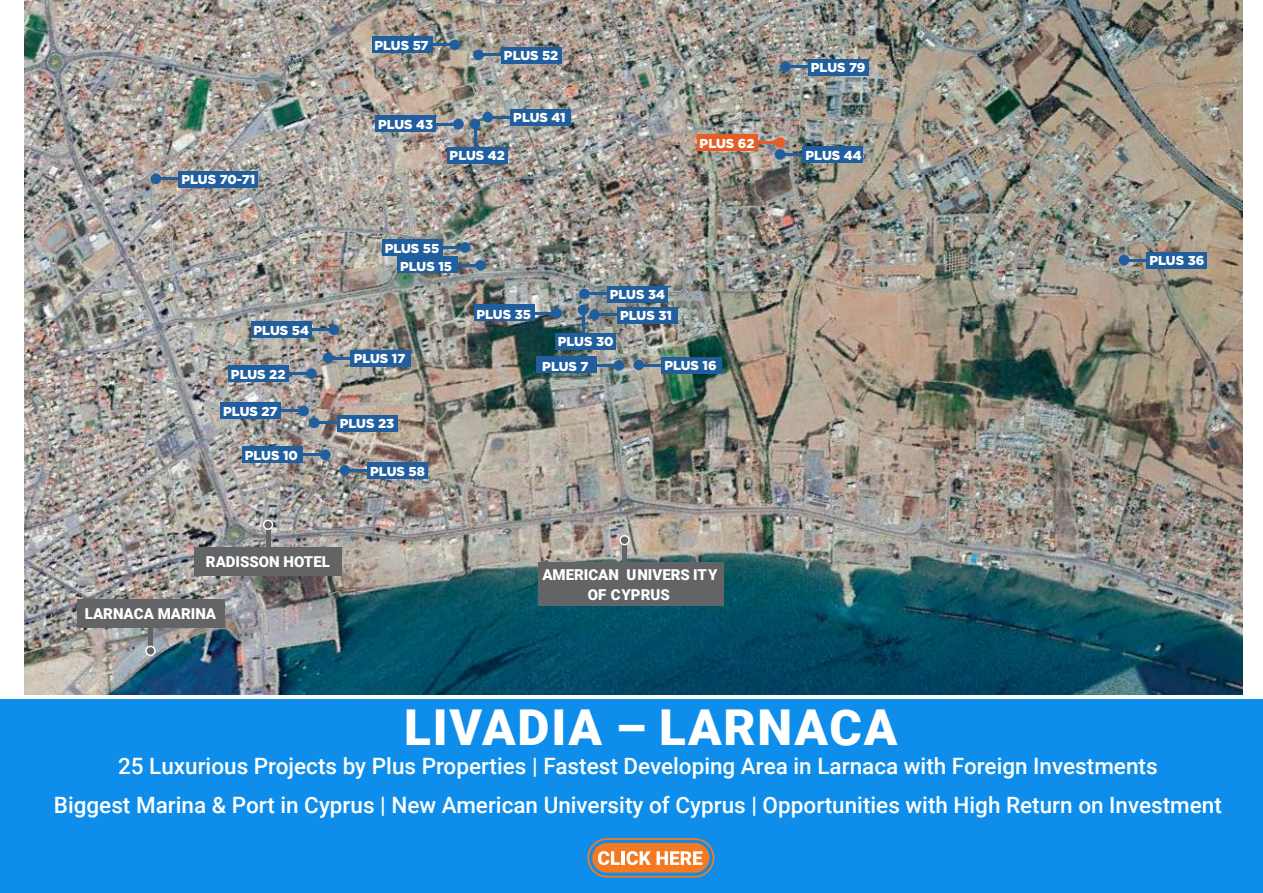
<style>
.page{position:relative;width:1263px;height:893px;background:#fff}
.page>*{position:absolute;margin:0;border:0;box-sizing:border-box;transform-origin:0 0}
.t1{font:900 49.5px "Roboto";letter-spacing:.035em;color:#fff}
.t2{font:500 22.5px/39px "Roboto";color:#fff;text-align:center}
.t3{font:900 15px/19.5px "Roboto";color:#fff;text-align:center}
.t4{font:900 12.9px/18px "Gotham";color:#fff}
</style>
<div class="page">
<img style="left:25px;top:0;width:952px;height:695px">
<img style="left:977px;top:0;width:265px;height:695px">
<div style="left:1119px;top:255px;width:10px;height:10px;background:#215e9e;border-radius:50%"></div>
<hr style="left:1124px;top:259px;width:57px;height:3px;background:#215e9e">
<div style="left:1146px;top:252px;width:61px;height:17px;background:#215e9e"></div>
<div style="left:775px;top:149px;width:10px;height:11px;background:#215e9e;border-radius:50%"></div>
<hr style="left:780px;top:153px;width:57px;height:3px;background:#215e9e">
<div style="left:802px;top:147px;width:61px;height:16px;background:#215e9e"></div>
<div style="left:780px;top:61px;width:11px;height:11px;background:#215e9e;border-radius:50%"></div>
<hr style="left:785px;top:65px;width:58px;height:3px;background:#215e9e">
<div style="left:808px;top:59px;width:60px;height:16px;background:#215e9e"></div>
<div style="left:775px;top:137px;width:10px;height:11px;background:#e65e25;border-radius:50%"></div>
<hr style="left:723px;top:141px;width:57px;height:3px;background:#e65e25">
<div style="left:697px;top:134px;width:61px;height:16px;background:#e65e25"></div>
<div style="left:473px;top:50px;width:11px;height:10px;background:#215e9e;border-radius:50%"></div>
<hr style="left:478px;top:54px;width:58px;height:2px;background:#215e9e">
<div style="left:501px;top:47px;width:61px;height:17px;background:#215e9e"></div>
<div style="left:482px;top:112px;width:11px;height:10px;background:#215e9e;border-radius:50%"></div>
<hr style="left:488px;top:116px;width:57px;height:3px;background:#215e9e">
<div style="left:510px;top:109px;width:61px;height:17px;background:#215e9e"></div>
<div style="left:633px;top:360px;width:11px;height:10px;background:#215e9e;border-radius:50%"></div>
<hr style="left:639px;top:364px;width:57px;height:2px;background:#215e9e">
<div style="left:661px;top:357px;width:61px;height:17px;background:#215e9e"></div>
<div style="left:589px;top:309px;width:11px;height:11px;background:#215e9e;border-radius:50%"></div>
<hr style="left:594px;top:313px;width:58px;height:3px;background:#215e9e">
<div style="left:617px;top:307px;width:61px;height:16px;background:#215e9e"></div>
<div style="left:579px;top:289px;width:11px;height:10px;background:#215e9e;border-radius:50%"></div>
<hr style="left:584px;top:293px;width:58px;height:2px;background:#215e9e">
<div style="left:607px;top:286px;width:60px;height:17px;background:#215e9e"></div>
<div style="left:339px;top:465px;width:11px;height:11px;background:#215e9e;border-radius:50%"></div>
<hr style="left:345px;top:469px;width:57px;height:3px;background:#215e9e">
<div style="left:367px;top:463px;width:61px;height:16px;background:#215e9e"></div>
<div style="left:309px;top:417px;width:11px;height:11px;background:#215e9e;border-radius:50%"></div>
<hr style="left:314px;top:421px;width:58px;height:3px;background:#215e9e">
<div style="left:337px;top:415px;width:60px;height:16px;background:#215e9e"></div>
<div style="left:323px;top:353px;width:10px;height:10px;background:#215e9e;border-radius:50%"></div>
<hr style="left:328px;top:357px;width:57px;height:2px;background:#215e9e">
<div style="left:350px;top:350px;width:61px;height:17px;background:#215e9e"></div>
<div style="left:151px;top:173px;width:10px;height:11px;background:#215e9e;border-radius:50%"></div>
<hr style="left:156px;top:177px;width:57px;height:3px;background:#215e9e">
<div style="left:178px;top:171px;width:80px;height:17px;background:#215e9e"></div>
<div style="left:470px;top:119px;width:10px;height:10px;background:#215e9e;border-radius:50%"></div>
<hr style="left:474px;top:126px;width:2px;height:30px;background:#215e9e">
<div style="left:447px;top:147px;width:61px;height:17px;background:#215e9e"></div>
<div style="left:578px;top:305px;width:10px;height:10px;background:#215e9e;border-radius:50%"></div>
<hr style="left:582px;top:312px;width:2px;height:30px;background:#215e9e">
<div style="left:555px;top:333px;width:61px;height:16px;background:#215e9e"></div>
<div style="left:449px;top:40px;width:11px;height:10px;background:#215e9e;border-radius:50%"></div>
<hr style="left:397px;top:43px;width:58px;height:3px;background:#215e9e">
<div style="left:372px;top:36px;width:60px;height:17px;background:#215e9e"></div>
<div style="left:453px;top:119px;width:11px;height:10px;background:#215e9e;border-radius:50%"></div>
<hr style="left:401px;top:123px;width:57px;height:2px;background:#215e9e">
<div style="left:375px;top:115px;width:61px;height:17px;background:#215e9e"></div>
<div style="left:460px;top:242px;width:10px;height:11px;background:#215e9e;border-radius:50%"></div>
<hr style="left:408px;top:246px;width:57px;height:3px;background:#215e9e">
<div style="left:382px;top:239px;width:61px;height:16px;background:#215e9e"></div>
<div style="left:475px;top:260px;width:11px;height:11px;background:#215e9e;border-radius:50%"></div>
<hr style="left:423px;top:264px;width:58px;height:3px;background:#215e9e">
<div style="left:397px;top:257px;width:61px;height:16px;background:#215e9e"></div>
<div style="left:551px;top:308px;width:11px;height:11px;background:#215e9e;border-radius:50%"></div>
<hr style="left:499px;top:312px;width:58px;height:3px;background:#215e9e">
<div style="left:474px;top:305px;width:60px;height:16px;background:#215e9e"></div>
<div style="left:320px;top:449px;width:11px;height:11px;background:#215e9e;border-radius:50%"></div>
<hr style="left:268px;top:453px;width:57px;height:3px;background:#215e9e">
<div style="left:242px;top:446px;width:61px;height:17px;background:#215e9e"></div>
<div style="left:298px;top:406px;width:11px;height:10px;background:#215e9e;border-radius:50%"></div>
<hr style="left:246px;top:410px;width:58px;height:2px;background:#215e9e">
<div style="left:220px;top:402px;width:61px;height:17px;background:#215e9e"></div>
<div style="left:306px;top:368px;width:11px;height:11px;background:#215e9e;border-radius:50%"></div>
<hr style="left:254px;top:372px;width:57px;height:3px;background:#215e9e">
<div style="left:228px;top:365px;width:61px;height:16px;background:#215e9e"></div>
<div style="left:329px;top:325px;width:10px;height:10px;background:#215e9e;border-radius:50%"></div>
<hr style="left:277px;top:328px;width:57px;height:3px;background:#215e9e">
<div style="left:251px;top:321px;width:61px;height:17px;background:#215e9e"></div>
<div style="left:614px;top:360px;width:10px;height:11px;background:#215e9e;border-radius:50%"></div>
<hr style="left:562px;top:364px;width:57px;height:3px;background:#215e9e">
<div style="left:536px;top:357px;width:61px;height:16px;background:#215e9e"></div>
<div style="left:77px;top:600px;width:147px;height:28px;background:#636466"></div>
<div style="left:148px;top:627px;width:5px;height:24px;background:#636466"></div>
<svg style="left:145px;top:646px;width:11px;height:10px"></svg>
<div style="left:194px;top:548px;width:148px;height:28px;background:#636466"></div>
<hr style="left:266px;top:525px;width:4px;height:23px;background:#636466">
<svg style="left:263px;top:520px;width:10px;height:10px"></svg>
<div style="left:538px;top:562px;width:185px;height:44px;background:#636466"></div>
<div style="left:622px;top:540px;width:5px;height:24px;background:#636466"></div>
<svg style="left:619px;top:535px;width:11px;height:10px"></svg>
<svg style="left:0;top:699px;width:1263px;height:1px"></svg>
<div style="left:0;top:700px;width:1263px;height:193px;background:#0e8eea"></div>
<div style="left:587px;top:838px;width:127px;height:40px;border:2px solid #f47920;border-radius:19px"></div>
<div style="left:592px;top:843px;width:118px;height:30px;background:#f47920;border-radius:15px"></div>
<svg style="left:598px;top:851px;width:22px;height:14px"></svg>
<hr style="left:621px;top:851px;width:4px;height:14px;background:#fff">
<svg style="left:627px;top:851px;width:75px;height:14px"></svg>
<p class="t4" style="left:182px;top:170px;width:75px">PLUS 70-71</p>
<p class="t4" style="left:254px;top:321px;width:57px">PLUS 54</p>
<p class="t4" style="left:231px;top:365px;width:56px">PLUS 22</p>
<p class="t4" style="left:223px;top:402px;width:56px">PLUS 27</p>
<p class="t4" style="left:245px;top:446px;width:55px">PLUS 10</p>
<p class="t4" style="left:374px;top:36px;width:55px">PLUS 57</p>
<p class="t4" style="left:504px;top:46px;width:56px">PLUS 52</p>
<p class="t4" style="left:378px;top:115px;width:57px">PLUS 43</p>
<p class="t4" style="left:513px;top:109px;width:54px">PLUS 41</p>
<p class="t4" style="left:450px;top:146px;width:57px">PLUS 42</p>
<p class="t4" style="left:700px;top:134px;width:56px">PLUS 62</p>
<p class="t4" style="left:400px;top:239px;width:53px;text-indent:-16px">PLUS 55<br>PLUS 15</p>
<p class="t4" style="left:476px;top:305px;width:56px">PLUS 35</p>
<p class="t4" style="left:610px;top:285px;width:57px">PLUS 34</p>
<p class="t4" style="left:620px;top:306px;width:53px">PLUS 31</p>
<p class="t4" style="left:558px;top:332px;width:57px">PLUS 30</p>
<p class="t4" style="left:354px;top:349px;width:53px">PLUS 17</p>
<p class="t4" style="left:340px;top:414px;width:56px">PLUS 23</p>
<p class="t4" style="left:370px;top:462px;width:56px">PLUS 58</p>
<p class="t4" style="left:542px;top:357px;width:48px">PLUS 7</p>
<p class="t4" style="left:664px;top:356px;width:54px">PLUS 16</p>
<p class="t3" style="left:206px;top:551px;width:125px">RADISSON HOTEL</p>
<p class="t3" style="left:85px;top:603px;width:133px">LARNACA MARINA</p>
<p class="t3" style="left:542px;top:565px;width:177px">AMERICAN UNIVERS ITY<br>OF CYPRUS</p>
<p class="t4" style="left:811px;top:58px;width:56px">PLUS 79</p>
<p class="t4" style="left:806px;top:146px;width:58px">PLUS 44</p>
<p class="t4" style="left:1149px;top:251px;width:56px">PLUS 36</p>
<h1 class="t1" style="left:404px;top:693px;width:495px">LIVADIA – LARNACA</h1>
<p class="t2" style="left:54px;top:746px;width:1169px">25 Luxurious Projects by Plus Properties | Fastest Developing Area in Larnaca with Foreign Investments<br>Biggest Marina &amp; Port in Cyprus | New American University of Cyprus | Opportunities with High Return on Investment</p>
</div>
